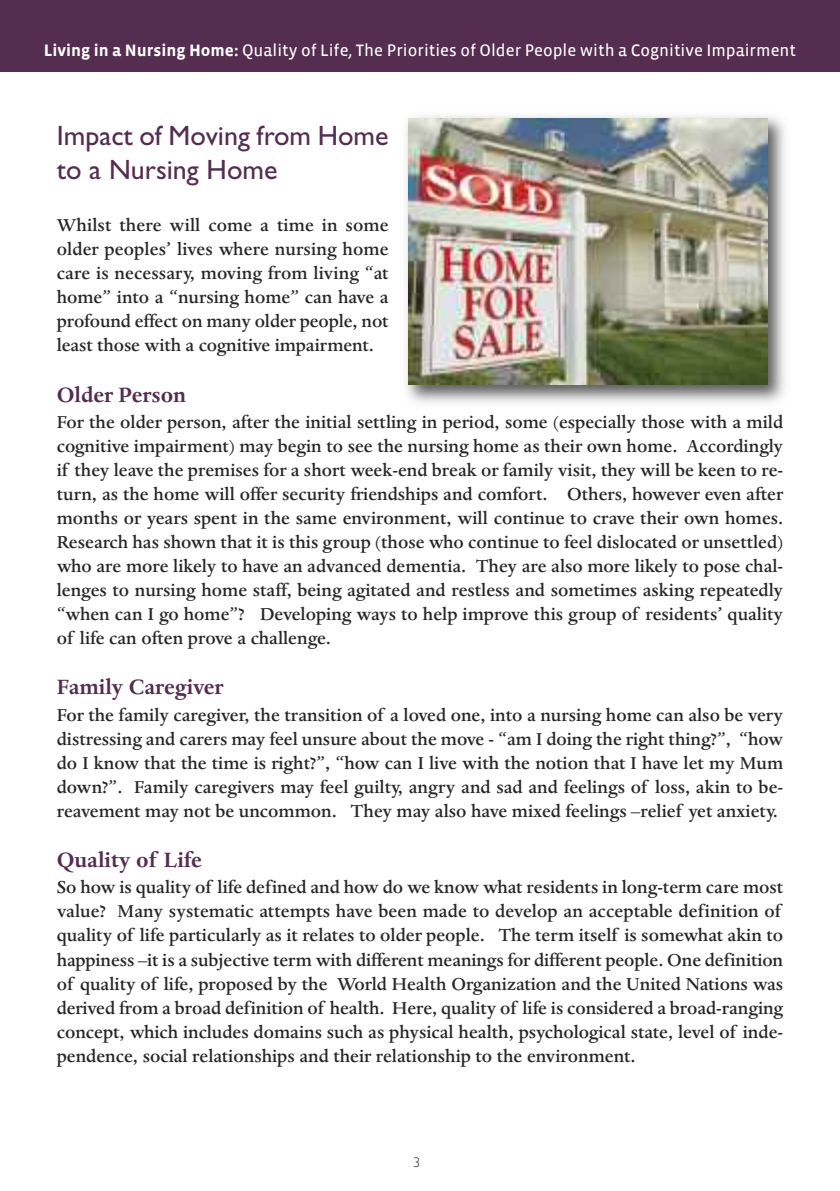
<style>
.page{position:relative;width:840px;height:1191px;background:#fff}
.page>*{position:absolute;margin:0;border:0;box-sizing:border-box;transform-origin:0 0}
.t1{font:28px/33.6px "Gill Sans";color:#542d50}
.t2{font:700 24px "Dante";color:#542d50}
.t3{font:500 20px/24px "Dante";color:#272627;text-align:justify}
.t4{font:17px "Vista Sans Reg";color:#fff}
.t5{font:300 14px "Gill Sans";color:#272627}
.s1{font-family:"Vista Sans";font-weight:700}
</style>
<div class="page">
<div style="left:0;top:0;width:839px;height:72px;background:#542d50"></div>
<img style="left:406px;top:116px;width:379px;height:287px">
<img style="left:408px;top:118px;width:359px;height:266px">
<p class="t4" style="left:44px;top:43px;width:753px"><span class="s1">Living in a Nursing Home:</span> Quality of Life, The Priorities of Older People with a Cognitive Impairment</p>
<h1 class="t1" style="left:57px;top:122px;width:333px">Impact of Moving from Home to a Nursing Home</h1>
<p class="t3" style="left:57px;top:215px;width:333px">Whilst there will come a time in some older peoples’ lives where nursing home care is necessary, moving from living “at home” into a “nursing home” can have a profound effect on many older people, not least those with a cognitive impairment.</p>
<p class="t2" style="left:57px;top:385px;width:131px">Older Person</p>
<p class="t3" style="left:57px;top:411px;width:727px">For the older person, after the initial settling in period, some (especially those with a mild cognitive impairment) may begin to see the nursing home as their own home. Accordingly if they leave the premises for a short week-end break or family visit, they will be keen to re&shy;turn, as the home will offer security friendships and comfort. Others, however even after months or years spent in the same environment, will continue to crave their own homes.<br>Research has shown that it is this group (those who continue to feel dislocated or unsettled) who are more likely to have an advanced dementia. They are also more likely to pose chal&shy;lenges to nursing home staff, being agitated and restless and sometimes asking repeatedly “when can I go home”? Developing ways to help improve this group of residents’ quality of life can often prove a challenge.</p>
<p class="t2" style="left:57px;top:678px;width:168px">Family Caregiver</p>
<p class="t3" style="left:57px;top:704px;width:727px">For the family caregiver, the transition of a loved one, into a nursing home can also be very distressing and carers may feel unsure about the move - “am I doing the right thing?”, “how do I know that the time is right?”, “how can I live with the notion that I have let my Mum down?”. Family caregivers may feel guilty, angry and sad and feelings of loss, akin to be&shy;reavement may not be uncommon. They may also have mixed feelings –relief yet anxiety.</p>
<p class="t2" style="left:57px;top:851px;width:147px">Quality of Life</p>
<p class="t3" style="left:57px;top:877px;width:727px;text-align:left">So how is quality of life defined and how do we know what residents in long-term care most value? Many systematic attempts have been made to develop an acceptable definition of quality of life particularly as it relates to older people. The term itself is somewhat akin to happiness –it is a subjective term with different meanings for different people. One definition of quality of life, proposed by the World Health Organization and the United Nations was derived from a broad definition of health. Here, quality of life is considered a broad-ranging concept, which includes domains such as physical health, psychological state, level of inde&shy;pendence, social relationships and their relationship to the environment.</p>
<p class="t5" style="left:413px;top:1157px;width:8px">3</p>
</div>
